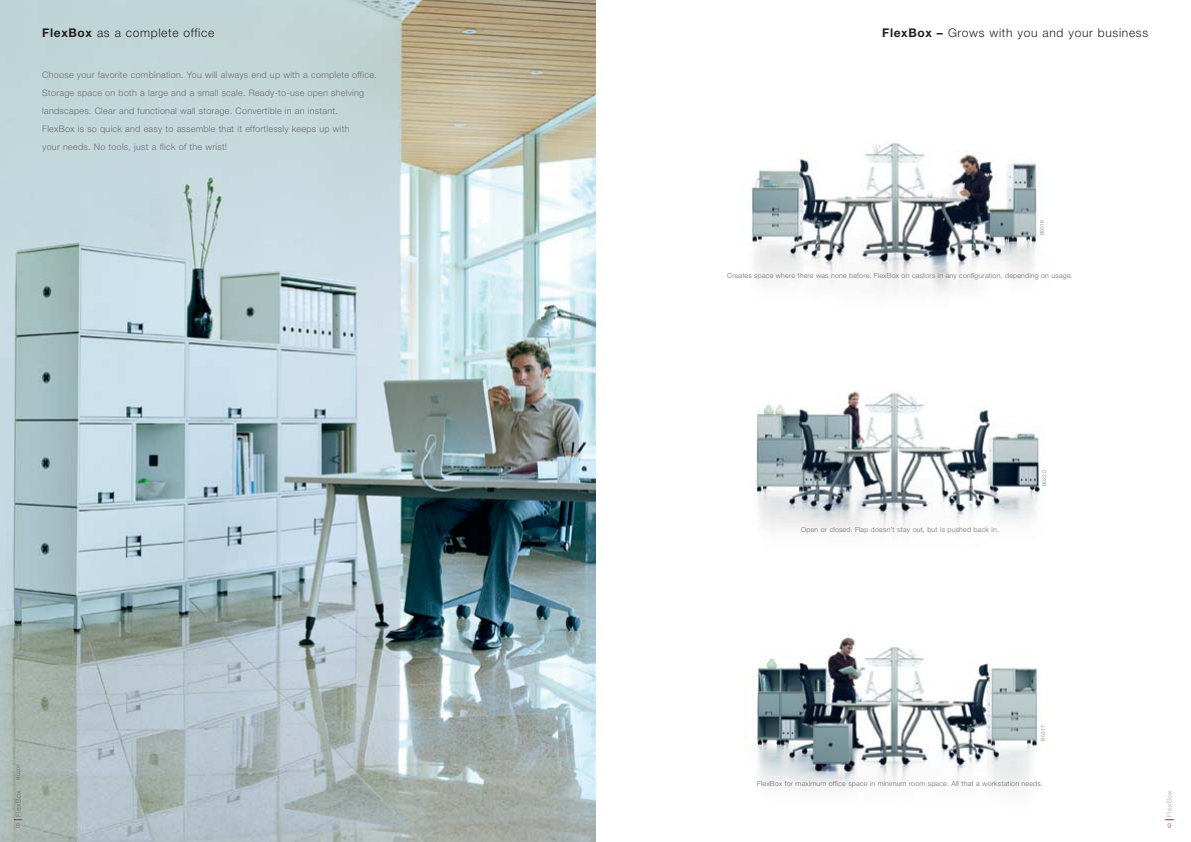
<style>
.page{position:relative;width:1191px;height:842px;background:#fff}
.page>*{position:absolute;margin:0;border:0;box-sizing:border-box;transform-origin:0 0}
.t1{font:300 12px "Helvetica Neue";letter-spacing:.055em;color:#231f20}
.t2{font:300 9px/18px "Helvetica Neue";letter-spacing:.03em;color:#6c6e70}
.t3{font:300 7px "Helvetica Neue";letter-spacing:.03em;color:#6c6e70}
.t4{font:300 7px "Helvetica Neue";letter-spacing:.055em;color:#6c6e70}
.t5{font:300 7px "Helvetica Neue";letter-spacing:.055em;color:#a7a9ac}
.t6{font:5px "Helvetica Neue";letter-spacing:.055em;color:#939598}
.t7{font:5px "Helvetica Neue";letter-spacing:.055em;color:#6c6e70}
.s1{font-weight:700}
</style>
<div class="page">
<img style="left:753px;top:637px;width:288px;height:153px">
<img style="left:756px;top:390px;width:289px;height:142px">
<img style="left:751px;top:143px;width:286px;height:149px">
<img style="left:0;top:0;width:595px;height:842px">
<h1 class="t1" style="left:42px;top:29px;width:173px"><span class="s1">FlexBox</span> as a complete office</h1>
<p class="t2" style="left:42px;top:66px;width:336px">Choose your favorite combination. You will always end up with a complete office.<br>Storage space on both a large and a small scale. Ready-to-use open shelving landscapes. Clear and functional wall storage. Convertible in an instant.<br>FlexBox is so quick and easy to assemble that it effortlessly keeps up with<br>your needs. No tools, just a flick of the wrist!</p>
<p class="t7" style="left:17px;top:780px;width:17px;rotate:-90deg">B0202</p>
<p class="t4" style="left:16px;top:817px;width:28px;rotate:-90deg">FlexBox</p>
<p class="t3" style="left:16px;top:822px;width:5px">8</p>
<h1 class="t1" style="left:882px;top:29px;width:267px"><span class="s1">FlexBox –</span> Grows with you and your business</h1>
<p class="t6" style="left:1040px;top:235px;width:17px;rotate:-90deg">B0218</p>
<p class="t3" style="left:727px;top:273px;width:347px">Creates space where there was none before. FlexBox on castors in any configuration, depending on usage.</p>
<p class="t3" style="left:801px;top:527px;width:199px">Open or closed. Flap doesn’t stay out, but is pushed back in.</p>
<p class="t6" style="left:1042px;top:486px;width:17px;rotate:-90deg">B0220</p>
<p class="t6" style="left:1041px;top:741px;width:17px;rotate:-90deg">B0217</p>
<p class="t3" style="left:757px;top:781px;width:287px">FlexBox for maximum office space in minimum room space. All that a workstation needs.</p>
<p class="t5" style="left:1167px;top:817px;width:28px;rotate:-90deg">FlexBox</p>
<p class="t3" style="left:1167px;top:822px;width:5px">9</p>
</div>
